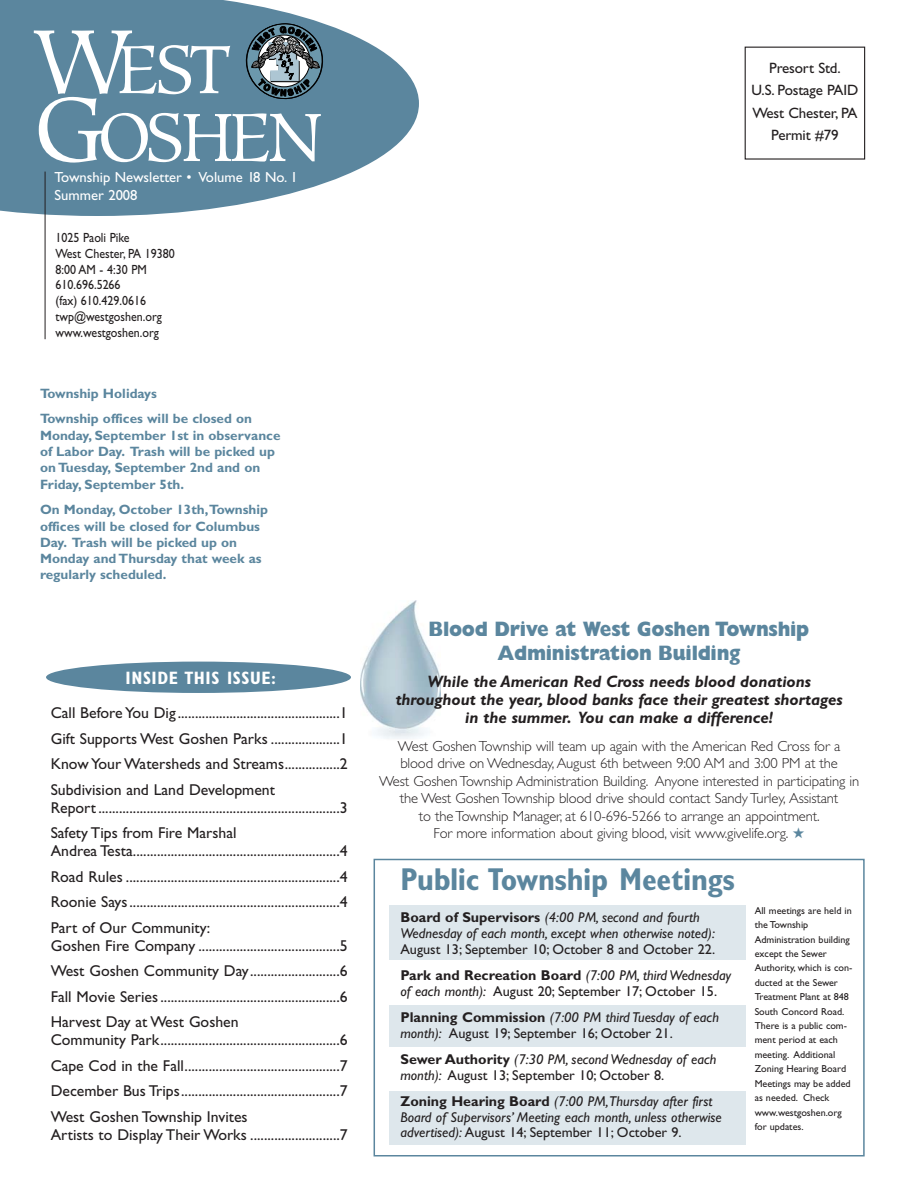
<style>
.page{position:relative;width:918px;height:1188px;background:#fff}
.page>*{position:absolute;margin:0;border:0;box-sizing:border-box;transform-origin:0 0}
.t1{font:90.45px "Hiroshige";color:#fff}
.t2{font:67.8px "Hiroshige";letter-spacing:-.065em;color:#fff}
.t3{font:700 condensed 31.65px "Gill Sans";letter-spacing:-.01em;color:#5b869e}
.t4{font:800 21px/24px "Gill Sans";letter-spacing:-.015em;color:#5b869e;text-align:center;scale:.9 1}
.t5{font:700 condensed 18px "Gill Sans";letter-spacing:.03em;color:#fff}
.t6{font:italic 700 16.5px/18px "Gill Sans";letter-spacing:-.005em;color:#231f20;text-align:center}
.t7{font:15.75px/25.5px "Gill Sans";color:#231f20;text-align:justify}
.t8{font:15px/22.5px "Gill Sans";letter-spacing:-.01em;color:#231f20;text-align:center}
.t9{font:300 14.7px/17.5px "Gill Sans";letter-spacing:-.01em;color:#231f20;text-align:center}
.t10{font:14.7px "Gill Sans";color:#fff}
.t11{font:italic 14.25px/26.2px "Gill Sans";color:#231f20}
.t12{font:14.25px/26.2px "Gill Sans";color:#231f20}
.t13{font:700 13.5px/16.2px "Gill Sans";color:#5b869e}
.t14{font:13.35px/15.8px "Gill Sans";color:#231f20;scale:.9 1}
.t15{font:10.05px/14.4px "Gill Sans";color:#231f20}
.s1{color:#5b869e}
.s2{font-weight:700;font-style:normal}
.s3{font-weight:700}
.s4{font-style:italic}
.s5{font-style:normal}
</style>
<div class="page">
<img style="left:361px;top:600px;width:80px;height:139px">
<svg style="left:0;top:0;width:419px;height:216px;fill:#5b869e"></svg>
<div style="left:745px;top:47px;width:120px;height:113px;border:1px solid #231f20"></div>
<svg style="left:244px;top:23px;width:81px;height:78px"></svg>
<hr style="left:45px;top:172px;width:1px;height:167px;background:#231f20">
<div style="left:46px;top:662px;width:305px;height:31px;background:#5b869e;border-radius:50%"></div>
<div style="left:374px;top:859px;width:491px;height:297px;border:2px solid #5b869e"></div>
<div style="left:389px;top:906px;width:357px;height:54px;background:#dee7ec"></div>
<div style="left:389px;top:1005px;width:357px;height:41px;background:#dee7ec"></div>
<div style="left:389px;top:1091px;width:357px;height:53px;background:#dee7ec"></div>
<h1 class="t1" style="left:35px;top:24px;width:97px">W</h1>
<h2 class="t2" style="left:116px;top:42px;width:116px">EST</h2>
<h1 class="t1" style="left:35px;top:92px;width:72px">G</h1>
<p class="t10" style="left:54px;top:171px;width:245px">Township Newsletter • Volume 18 No. 1</p>
<h2 class="t2" style="left:98px;top:109px;width:226px">OSHEN</h2>
<p class="t10" style="left:54px;top:189px;width:85px">Summer 2008</p>
<p class="t14" style="left:55px;top:231px;width:134px">1025 Paoli Pike<br>West Chester, PA 19380<br>8:00 AM - 4:30 PM<br>610.696.5266<br>(fax) 610.429.0616 twp@westgoshen.org www.westgoshen.org</p>
<p class="t13" style="left:40px;top:381px;width:214px;line-height:25.8px">Township Holidays<br>Township offices will be closed on</p>
<p class="t13" style="left:40px;top:428px;width:242px">Monday, September 1st in observance of Labor Day. Trash will be picked up on Tuesday, September 2nd and on<br>Friday, September 5th.</p>
<p class="t13" style="left:40px;top:503px;width:230px">On Monday, October 13th,Township offices will be closed for Columbus<br>Day. Trash will be picked up on<br>Monday and Thursday that week as regularly scheduled.</p>
<p class="t5" style="left:126px;top:671px;width:152px">INSIDE THIS ISSUE:</p>
<p class="t7" style="left:51px;top:701px;width:299px">Call Before You Dig...............................................1<br>Gift Supports West Goshen Parks ....................1<br>Know Your Watersheds and Streams................2<br>Subdivision and Land Development</p>
<p class="t7" style="left:51px;top:796px;width:299px">Report ......................................................................3<br>Safety Tips from Fire Marshal</p>
<p class="t7" style="left:51px;top:839px;width:299px">Andrea Testa............................................................4<br>Road Rules ..............................................................4<br>Roonie Says.............................................................4<br>Part of Our Community:</p>
<p class="t7" style="left:51px;top:934px;width:299px">Goshen Fire Company .........................................5<br>West Goshen Community Day..........................6<br>Fall Movie Series ....................................................6<br>Harvest Day at West Goshen</p>
<p class="t7" style="left:51px;top:1028px;width:299px">Community Park....................................................6<br>Cape Cod in the Fall.............................................7<br>December Bus Trips..............................................7<br>West Goshen Township Invites</p>
<p class="t7" style="left:51px;top:1123px;width:299px">Artists to Display Their Works ..........................7</p>
<p class="t8" style="left:752px;top:58px;width:108px">Presort Std.<br>U.S. Postage PAID<br>West Chester, PA</p>
<p class="t8" style="left:771px;top:125px;width:69px">Permit #79</p>
<h3 class="t4" style="left:429px;top:619px;width:425px">Blood Drive at West Goshen Township<br>Administration Building</h3>
<p class="t6" style="left:396px;top:674px;width:449px">While the American Red Cross needs blood donations throughout the year, blood banks face their greatest shortages in the summer. You can make a difference!</p>
<p class="t9" style="left:379px;top:738px;width:482px">West Goshen Township will team up again with the American Red Cross for a<br>blood drive on Wednesday, August 6th between 9:00 AM and 3:00 PM at the<br>West Goshen Township Administration Building. Anyone interested in participating in the West Goshen Township blood drive should contact Sandy Turley, Assistant<br>to the Township Manager, at 610-696-5266 to arrange an appointment.<br>For more information about giving blood, visit www.givelife.org. <span class="s1">★</span></p>
<h3 class="t3" style="left:400px;top:868px;width:336px">Public Township Meetings</h3>
<p class="t11" style="left:400px;top:911px;width:316px;line-height:15.8px"><span class="s2">Board of Supervisors</span> (4:00 PM, second and fourth<br>Wednesday of each month, except when otherwise noted):</p>
<p class="t12" style="left:400px;top:937px;width:332px">August 13; September 10; October 8 and October 22.<br><span class="s3">Park and Recreation Board</span> <span class="s4">(7:00 PM, third Wednesday</span></p>
<p class="t11" style="left:400px;top:979px;width:320px">of each month): <span class="s5">August 20; September 17; October 15.<br></span><span class="s2">Planning Commission</span> (7:00 PM third Tuesday of each</p>
<p class="t11" style="left:400px;top:1021px;width:318px">month): <span class="s5">August 19; September 16; October 21.<br></span><span class="s2">Sewer Authority</span> (7:30 PM, second Wednesday of each</p>
<p class="t11" style="left:400px;top:1063px;width:314px">month): <span class="s5">August 13; September 10; October 8.<br></span><span class="s2">Zoning Hearing Board</span> (7:00 PM,Thursday after first</p>
<p class="t11" style="left:400px;top:1110px;width:323px;line-height:15.8px">Board of Supervisors’ Meeting each month, unless otherwise advertised): <span class="s5">August 14; September 11; October 9.</span></p>
<p class="t15" style="left:755px;top:904px;width:99px">All meetings are held in the Township<br>Administration building except the Sewer<br>Authority, which is con&shy;ducted at the Sewer<br>Treatment Plant at 848<br>South Concord Road.<br>There is a public com&shy;ment period at each meeting. Additional<br>Zoning Hearing Board<br>Meetings may be added as needed. Check www.westgoshen.org for updates.</p>
</div>
